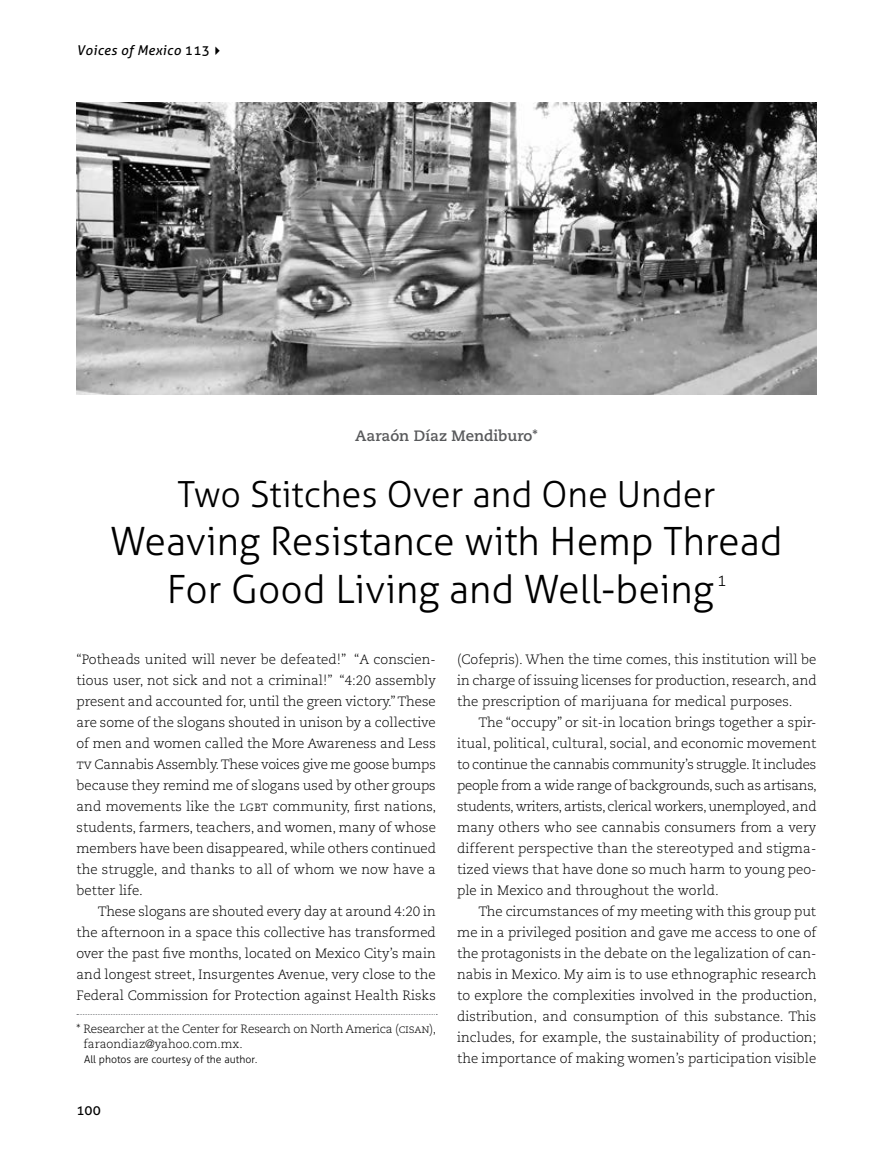
<style>
.page{position:relative;width:893px;height:1149px;background:#fff}
.page>*{position:absolute;margin:0;border:0;box-sizing:border-box;transform-origin:0 0}
.t1{font:300 39px/48px "Aller";color:#000;text-align:center}
.t2{font:300 36px "Aller";color:#000}
.t3{font:700 15px "Caecilia LT Std";color:#58595b}
.t4{font:300 14.7px "Aller";color:#000}
.t5{font:300 13.5px/21px "Caecilia LT Std";color:#000;text-align:justify}
.t6{font:italic 13.5px "Aller";letter-spacing:.03em;color:#000}
.t7{font:13.5px "Aller";color:#000}
.t8{font:300 12px/15px "Caecilia LT Std";letter-spacing:-.02em;color:#000}
.t9{font:300 10.5px "Aller";color:#000}
.s1{font-style:normal}
</style>
<div class="page">
<img style="left:77px;top:102px;width:739px;height:292px">
<p class="t6" style="left:77px;top:42px;width:149px">Voices of Mexico <span class="s1">113</span>✔</p>
<p class="t3" style="left:355px;top:427px;width:184px">Aaraón Díaz Mendiburo*</p>
<h2 class="t2" style="left:178px;top:472px;width:539px">Two Stitches Over and One Under</h2>
<h1 class="t1" style="left:110px;top:517px;width:674px">Weaving Resistance with Hemp Thread<br>For Good Living and Well-being</h1>
<p class="t4" style="left:717px;top:571px;width:10px">1</p>
<p class="t5" style="left:77px;top:648px;width:361px">“Potheads united will never be defeated!” “A conscien&shy;tious user, not sick and not a criminal!” “4:20 assembly present and accounted for, until the green victory.” These are some of the slogans shouted in unison by a collective of men and women called the More Awareness and Less tv Cannabis Assembly. These voices give me goose bumps because they remind me of slogans used by other groups and movements like the lgbt community, first nations, students, farmers, teachers, and women, many of whose members have been disappeared, while others continued the struggle, and thanks to all of whom we now have a better life.</p>
<p class="t5" style="left:77px;top:900px;width:361px;text-indent:21px">These slogans are shouted every day at around 4:20 in the afternoon in a space this collective has transformed over the past five months, located on Mexico City’s main and longest street, Insurgentes Avenue, very close to the Federal Commission for Protection against Health Risks</p>
<p class="t8" style="left:83px;top:1020px;width:354px;text-indent:-7px">* Researcher at the Center for Research on North America (cisan), faraondiaz@yahoo.com.mx.</p>
<p class="t9" style="left:84px;top:1052px;width:175px">All photos are courtesy of the author.</p>
<p class="t7" style="left:77px;top:1101px;width:26px">100</p>
<p class="t5" style="left:457px;top:648px;width:361px">(Cofepris). When the time comes, this institution will be in charge of issuing licenses for production, research, and the prescription of marijuana for medical purposes.</p>
<p class="t5" style="left:457px;top:711px;width:361px;text-align:left;text-indent:21px">The “occupy” or sit-in location brings together a spir&shy;itual, political, cultural, social, and economic movement to continue the cannabis community’s struggle. It includes people from a wide range of backgrounds, such as artisans, students, writers, artists, clerical workers, unemployed, and many others who see cannabis consumers from a very different perspective than the stereotyped and stigma&shy;tized views that have done so much harm to young peo&shy;ple in Mexico and throughout the world.</p>
<p class="t5" style="left:457px;top:900px;width:361px;text-indent:21px">The circumstances of my meeting with this group put me in a privileged position and gave me access to one of the protagonists in the debate on the legalization of can&shy;nabis in Mexico. My aim is to use ethnographic research to explore the complexities involved in the production, distribution, and consumption of this substance. This includes, for example, the sustainability of production; the importance of making women’s participation visible</p>
</div>
